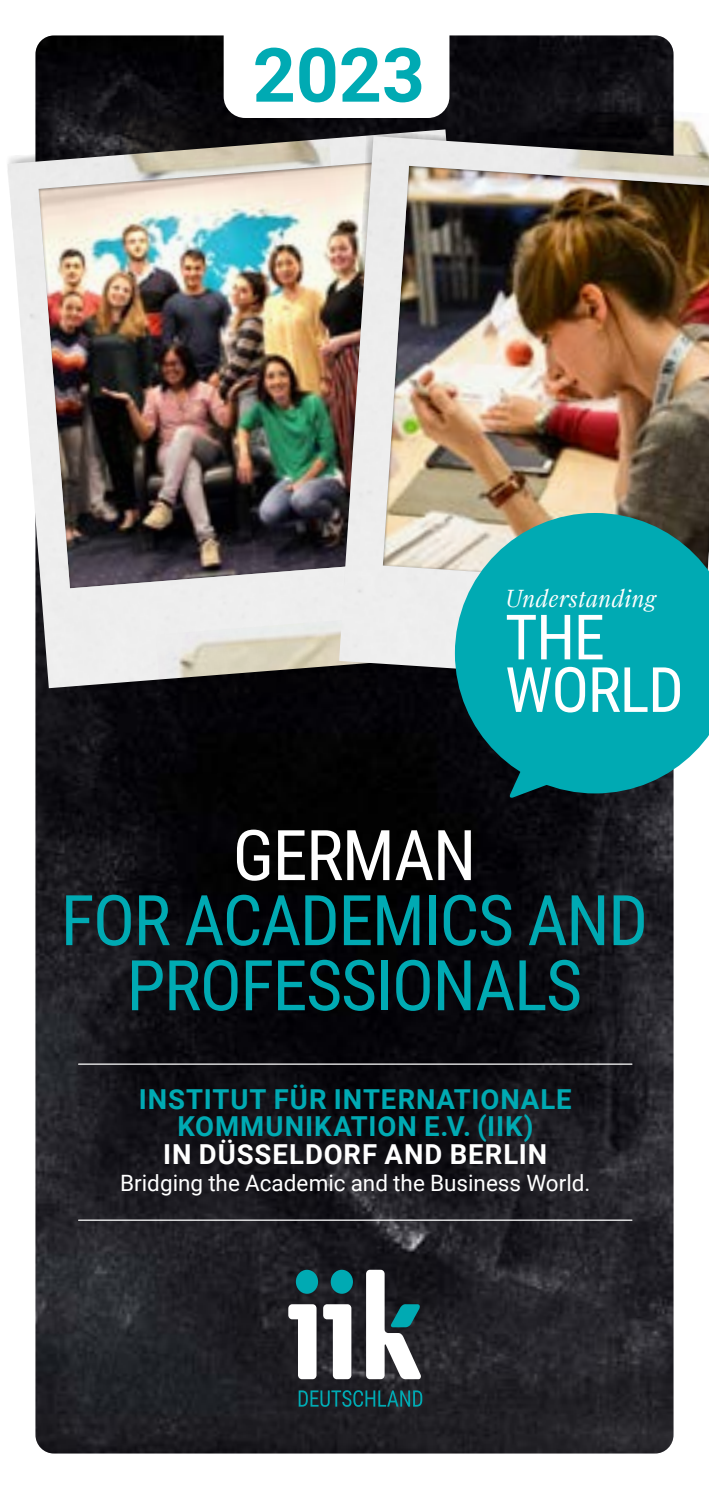
<style>
.page{position:relative;width:709px;height:1489px;background:#fff}
.page>*{position:absolute;margin:0;border:0;box-sizing:border-box;transform-origin:0 0}
.t1{font:700 75px "Roboto";color:#00aab3}
.t2{font:70px/65px "Roboto Condensed";letter-spacing:-.02em;color:#00aab3;text-align:center}
.t3{font:70px "Roboto Condensed";letter-spacing:-.02em;color:#fff}
.t4{font:62.5px/52.5px "Roboto Condensed";letter-spacing:-.02em;color:#fff}
.t5{font:700 27.5px/27.5px "Roboto";letter-spacing:.035em;color:#00aab3;text-align:center}
.t6{font:700 27.5px "Roboto";letter-spacing:.035em;color:#fff}
.t7{font:italic 300 25px "Farnham Display";letter-spacing:.02em;color:#fff}
.t8{font:22.5px "Roboto";color:#fff}
</style>
<div class="page">
<img style="left:35px;top:35px;width:638px;height:1418px">
<img style="left:8px;top:129px;width:333px;height:559px">
<img style="left:17px;top:139px;width:322px;height:452px">
<img style="left:155px;top:617px;width:224px;height:103px">
<img style="left:120px;top:87px;width:211px;height:97px">
<img style="left:331px;top:211px;width:124px;height:496px">
<img style="left:339px;top:136px;width:200px;height:549px">
<img style="left:362px;top:146px;width:347px;height:454px">
<img style="left:539px;top:103px;width:170px;height:85px">
<hr style="left:79px;top:1063px;width:553px;height:1px;background:#fff">
<hr style="left:79px;top:1219px;width:553px;height:1px;background:#fff">
<svg style="left:455px;top:513px;width:254px;height:280px;fill:#00aab3"></svg>
<svg style="left:509px;top:719px;width:69px;height:79px"></svg>
<div style="left:224px;top:0;width:225px;height:118px;background:#fff;border-radius:21px"></div>
<svg style="left:288px;top:1304px;width:28px;height:74px"></svg>
<svg style="left:323px;top:1304px;width:28px;height:74px"></svg>
<div style="left:296px;top:1269px;width:22px;height:24px;background:#00aab3;border-radius:50%"></div>
<div style="left:331px;top:1269px;width:22px;height:24px;background:#00aab3;border-radius:50%"></div>
<svg style="left:366px;top:1269px;width:55px;height:109px"></svg>
<svg style="left:299px;top:1389px;width:123px;height:17px"></svg>
<h1 class="t1" style="left:253px;top:22px;width:174px">2023</h1>
<p class="t7" style="left:505px;top:584px;width:153px">Understanding</p>
<h3 class="t4" style="left:505px;top:608px;width:180px">THE<br>WORLD</h3>
<h2 class="t3" style="left:233px;top:806px;width:245px">GERMAN</h2>
<h2 class="t2" style="left:61px;top:885px;width:589px">FOR ACADEMICS AND<br>PROFESSIONALS</h2>
<p class="t5" style="left:139px;top:1083px;width:434px">INSTITUT FÜR INTERNATIONALE<br>KOMMUNIKATION E.V. (IIK)</p>
<p class="t6" style="left:163px;top:1134px;width:385px">IN DÜSSELDORF AND BERLIN</p>
<p class="t8" style="left:120px;top:1167px;width:472px">Bridging the Academic and the Business World.</p>
</div>
